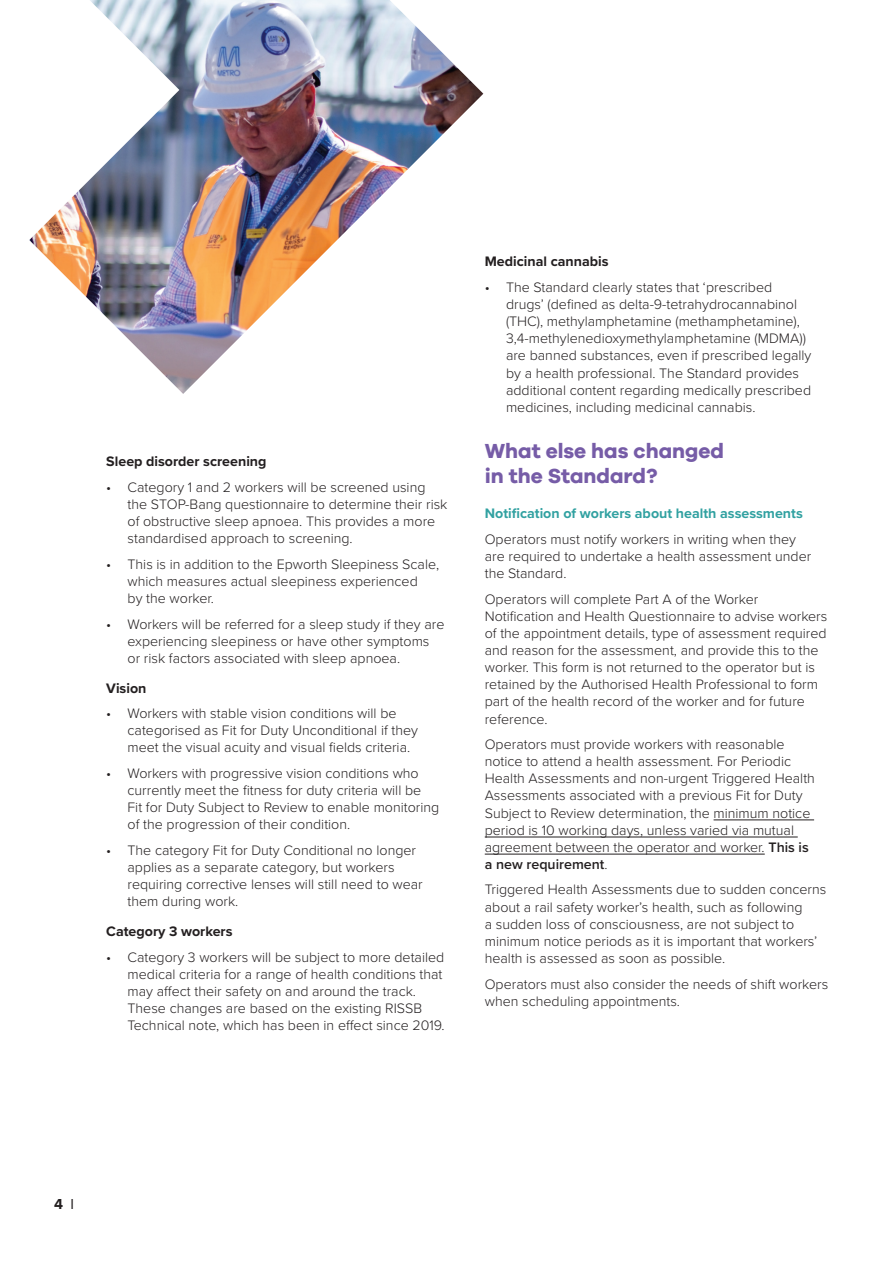
<style>
.page{position:relative;width:893px;height:1263px;background:#fff}
.page>*{position:absolute;margin:0;border:0;box-sizing:border-box;transform-origin:0 0}
.t1{font:700 21px/25.2px "Galano Grotesque";color:#765ca7}
.t2{font:700 15px "Proxima Nova";color:#231f20}
.t3{font:300 14.25px/17.1px "Proxima Nova";color:#231f20}
.t4{font:700 14.25px "Proxima Nova";color:#231f20}
.t5{font:700 14.25px "Proxima Nova";color:#31a1a1}
.s1{font-weight:600}
.s2{font-weight:400}
</style>
<div class="page">
<img style="left:29px;top:0;width:454px;height:394px">
<hr style="left:714px;top:820px;width:100px;height:1px;background:#231f20">
<hr style="left:485px;top:837px;width:313px;height:1px;background:#231f20">
<hr style="left:485px;top:854px;width:280px;height:1px;background:#231f20">
<p class="t4" style="left:106px;top:451px;width:162px">Sleep disorder screening</p>
<p class="t3" style="left:128px;top:478px;width:321px;text-indent:-21px">• Category 1 and 2 workers will be screened using the STOP-Bang questionnaire to determine their risk of obstructive sleep apnoea. This provides a more standardised approach to screening.</p>
<p class="t3" style="left:128px;top:555px;width:313px;text-indent:-21px">• This is in addition to the Epworth Sleepiness Scale, which measures actual sleepiness experienced<br>by the worker.</p>
<p class="t3" style="left:128px;top:614px;width:318px;text-indent:-21px">• Workers will be referred for a sleep study if they are experiencing sleepiness or have other symptoms or risk factors associated with sleep apnoea.</p>
<p class="t4" style="left:106px;top:677px;width:42px">Vision</p>
<p class="t3" style="left:128px;top:704px;width:292px;text-indent:-21px">• Workers with stable vision conditions will be categorised as Fit for Duty Unconditional if they meet the visual acuity and visual fields criteria.</p>
<p class="t3" style="left:128px;top:764px;width:313px;text-indent:-21px">• Workers with progressive vision conditions who currently meet the fitness for duty criteria will be Fit for Duty Subject to Review to enable monitoring of the progression of their condition.</p>
<p class="t3" style="left:128px;top:841px;width:297px;text-indent:-21px">• The category Fit for Duty Conditional no longer applies as a separate category, but workers requiring corrective lenses will still need to wear them during work.</p>
<p class="t4" style="left:106px;top:921px;width:128px">Category 3 workers</p>
<p class="t3" style="left:128px;top:948px;width:319px;text-indent:-21px">• Category 3 workers will be subject to more detailed medical criteria for a range of health conditions that may affect their safety on and around the track.<br>These changes are based on the existing RISSB Technical note, which has been in effect since 2019.</p>
<p class="t4" style="left:485px;top:251px;width:125px">Medicinal cannabis</p>
<p class="t3" style="left:506px;top:278px;width:307px;text-indent:-21px">• The Standard clearly states that ‘prescribed drugs’ (defined as delta-9-tetrahydrocannabinol (THC), methylamphetamine (methamphetamine), 3,4-methylenedioxymethylamphetamine (MDMA)) are banned substances, even if prescribed legally by a health professional. The Standard provides additional content regarding medically prescribed medicines, including medicinal cannabis.</p>
<h1 class="t1" style="left:485px;top:438px;width:241px">What else has changed in the Standard?</h1>
<p class="t5" style="left:485px;top:503px;width:320px">Notification of workers about health assessments</p>
<p class="t3" style="left:485px;top:530px;width:328px">Operators must notify workers in writing when they are required to undertake a health assessment under the Standard.</p>
<p class="t3" style="left:485px;top:590px;width:344px">Operators will complete Part A of the Worker Notification and Health Questionnaire to advise workers of the appointment details, type of assessment required and reason for the assessment, and provide this to the worker. This form is not returned to the operator but is retained by the Authorised Health Professional to form part of the health record of the worker and for future reference.</p>
<p class="t3" style="left:485px;top:735px;width:332px">Operators must provide workers with reasonable notice to attend a health assessment. For Periodic Health Assessments and non-urgent Triggered Health Assessments associated with a previous Fit for Duty Subject to Review determination, the minimum notice period is 10 working days, unless varied via mutual agreement between the operator and worker. <span class="s1">This is a new requirement</span>.</p>
<p class="t3" style="left:485px;top:880px;width:343px">Triggered Health Assessments due to sudden concerns about a rail safety worker’s health, such as following<br>a sudden loss of consciousness, are not subject to minimum notice periods as it is important that workers’ health is assessed as soon as possible.</p>
<p class="t3" style="left:485px;top:974px;width:345px">Operators must also consider the needs of shift workers when scheduling appointments.</p>
<p class="t2" style="left:54px;top:1193px;width:22px">4 <span class="s2">I</span></p>
</div>
